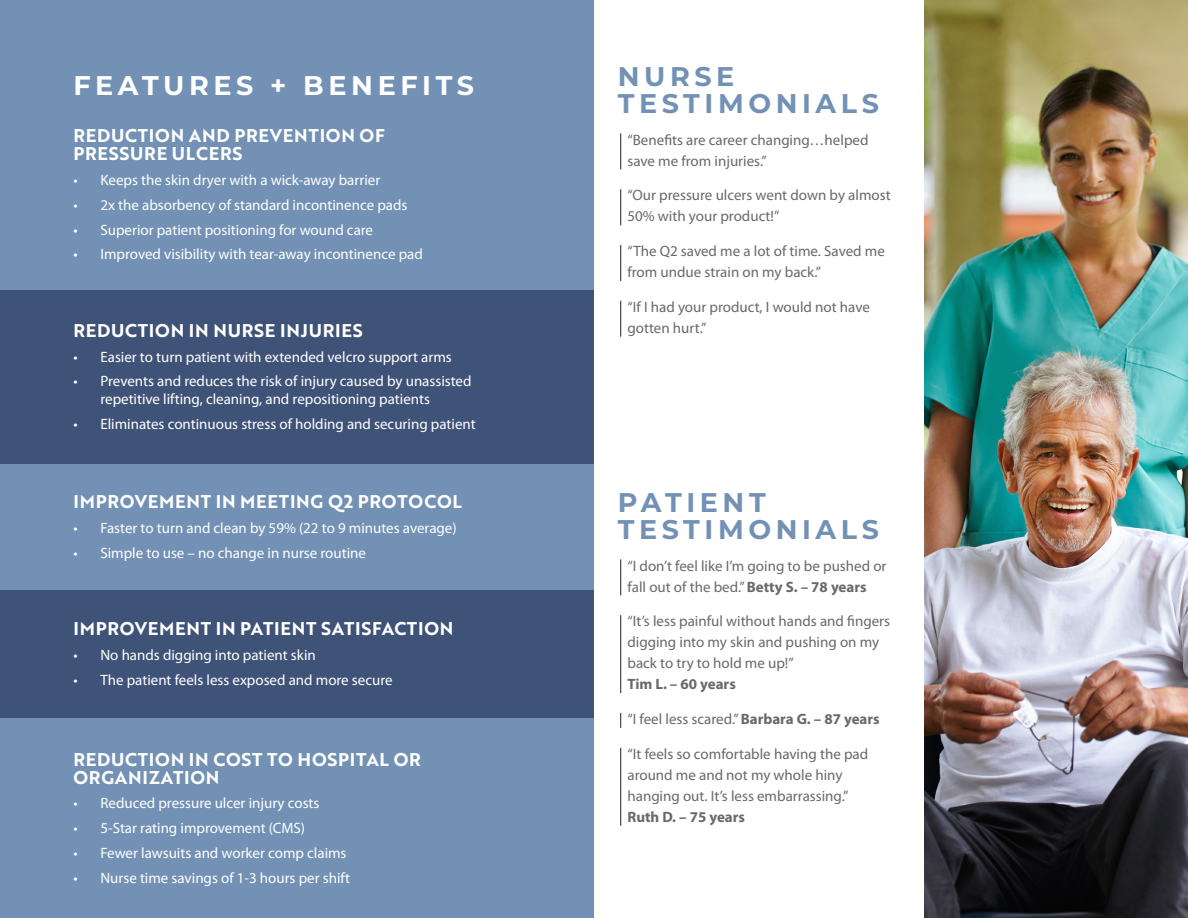
<style>
.page{position:relative;width:1188px;height:918px;background:#fff}
.page>*{position:absolute;margin:0;border:0;box-sizing:border-box;transform-origin:0 0}
.PRODUCT_TITLE_GRACE{font:700 27px/27px "Montserrat";letter-spacing:.17em;color:#7291b4}
.PRODUCT_TITLE_GRACE-2{font:700 27px "Montserrat";letter-spacing:.17em;color:#fff}
.TITLE_2_0_LIGHT_REVE{font:18px/18px "Brother 1816 Bold";letter-spacing:.04em;color:#fff}
.t1{font:15px/18px "Myriad Pro";color:#fff}
.PULLQUOTE{font:15px/21px "Myriad Pro";color:#69696c}
.PULLQUOTE-2{font:700 15px "Myriad Pro";color:#69696c}
.s1{font-weight:700}
</style>
<div class="page">
<div style="left:0;top:463px;width:594px;height:127px;background:#7291b4"></div>
<div style="left:0;top:290px;width:594px;height:173px;background:#3f5277"></div>
<div style="left:0;top:0;width:594px;height:290px;background:#7291b4"></div>
<div style="left:0;top:717px;width:594px;height:201px;background:#7291b4"></div>
<div style="left:0;top:590px;width:594px;height:127px;background:#3f5277"></div>
<hr style="left:620px;top:133px;width:1px;height:36px;background:#231f20">
<hr style="left:620px;top:559px;width:1px;height:36px;background:#231f20">
<hr style="left:620px;top:615px;width:1px;height:78px;background:#231f20">
<hr style="left:620px;top:748px;width:1px;height:78px;background:#231f20">
<svg style="left:620px;top:713px;width:1px;height:15px"></svg>
<hr style="left:620px;top:189px;width:1px;height:36px;background:#231f20">
<hr style="left:620px;top:245px;width:1px;height:36px;background:#231f20">
<hr style="left:620px;top:301px;width:1px;height:36px;background:#231f20">
<img style="left:924px;top:0;width:264px;height:918px">
<p class="PRODUCT_TITLE_GRACE-2" style="left:73px;top:66px;width:402px">FEATURES + BENEFITS</p>
<p class="PRODUCT_TITLE_GRACE" style="left:618px;top:62px;width:263px">NURSE<br>TESTIMONIALS</p>
<p class="TITLE_2_0_LIGHT_REVE" style="left:73px;top:126px;width:313px">REDUCTION AND PREVENTION OF<br>PRESSURE ULCERS</p>
<p class="t1" style="left:73px;top:171px;width:308px">• Keeps the skin dryer with a wick-away barrier</p>
<p class="t1" style="left:73px;top:196px;width:336px">• 2x the absorbency of standard incontinence pads</p>
<p class="t1" style="left:73px;top:220px;width:301px">• Superior patient positioning for wound care</p>
<p class="t1" style="left:73px;top:245px;width:351px">• Improved visibility with tear-away incontinence pad</p>
<p class="TITLE_2_0_LIGHT_REVE" style="left:73px;top:321px;width:291px">REDUCTION IN NURSE INJURIES</p>
<p class="t1" style="left:73px;top:347px;width:380px">• Easier to turn patient with extended velcro support arms</p>
<p class="t1" style="left:100px;top:372px;width:373px;text-indent:-27px">• Prevents and reduces the risk of injury caused by unassisted repetitive lifting, cleaning, and repositioning patients</p>
<p class="t1" style="left:73px;top:415px;width:404px">• Eliminates continuous stress of holding and securing patient</p>
<p class="TITLE_2_0_LIGHT_REVE" style="left:73px;top:492px;width:390px">IMPROVEMENT IN MEETING Q2 PROTOCOL</p>
<p class="t1" style="left:73px;top:519px;width:385px">• Faster to turn and clean by 59% (22 to 9 minutes average)</p>
<p class="t1" style="left:73px;top:543px;width:294px">• Simple to use – no change in nurse routine</p>
<p class="TITLE_2_0_LIGHT_REVE" style="left:73px;top:619px;width:381px">IMPROVEMENT IN PATIENT SATISFACTION</p>
<p class="t1" style="left:73px;top:646px;width:244px">• No hands digging into patient skin</p>
<p class="t1" style="left:73px;top:671px;width:321px">• The patient feels less exposed and more secure</p>
<p class="TITLE_2_0_LIGHT_REVE" style="left:73px;top:750px;width:349px">REDUCTION IN COST TO HOSPITAL OR<br>ORGANIZATION</p>
<p class="t1" style="left:73px;top:794px;width:248px">• Reduced pressure ulcer injury costs</p>
<p class="t1" style="left:73px;top:819px;width:233px">• 5-Star rating improvement (CMS)</p>
<p class="t1" style="left:73px;top:844px;width:275px">• Fewer lawsuits and worker comp claims</p>
<p class="t1" style="left:73px;top:868px;width:278px">• Nurse time savings of 1-3 hours per shift</p>
<p class="PULLQUOTE" style="left:627px;top:129px;width:243px">“Benefits are career changing…helped save me from injuries.”</p>
<p class="PULLQUOTE" style="left:627px;top:185px;width:265px">“Our pressure ulcers went down by almost<br>50% with your product!”</p>
<p class="PULLQUOTE" style="left:627px;top:240px;width:259px">“The Q2 saved me a lot of time. Saved me from undue strain on my back.”</p>
<p class="PULLQUOTE" style="left:627px;top:296px;width:244px">“If I had your product, I would not have gotten hurt.”</p>
<p class="PRODUCT_TITLE_GRACE" style="left:618px;top:488px;width:263px">PATIENT<br>TESTIMONIALS</p>
<p class="PULLQUOTE" style="left:627px;top:555px;width:261px">“I don’t feel like I’m going to be pushed or fall out of the bed.” <span class="s1">Betty S. – 78 years</span></p>
<p class="PULLQUOTE" style="left:627px;top:611px;width:264px">“It’s less painful without hands and fingers digging into my skin and pushing on my back to try to hold me up!”<br><span class="s1">Tim L. – 60 years</span></p>
<p class="PULLQUOTE" style="left:627px;top:708px;width:254px">“I feel less scared.” <span class="s1">Barbara G. – 87 years</span></p>
<p class="PULLQUOTE" style="left:627px;top:743px;width:242px">“It feels so comfortable having the pad around me and not my whole hiny hanging out. It’s less embarrassing.”</p>
<p class="PULLQUOTE-2" style="left:627px;top:807px;width:119px">Ruth D. – 75 years</p>
</div>
